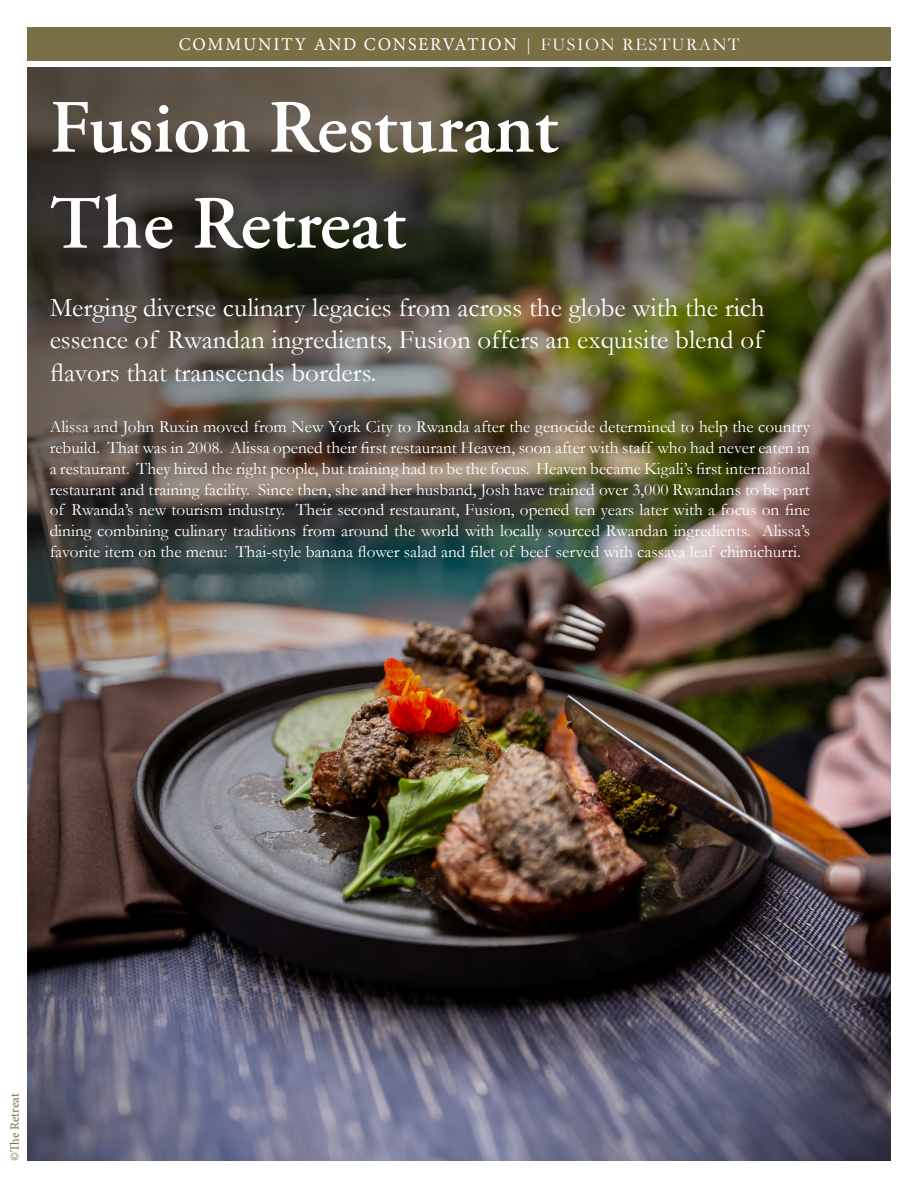
<style>
.page{position:relative;width:918px;height:1188px;background:#fff}
.page>*{position:absolute;margin:0;border:0;box-sizing:border-box;transform-origin:0 0}
.t1{font:600 75px/96px "Adobe Garamond Pro";color:#fff}
.t2{font:27px/32.4px "Garamond";color:#fff;text-align:justify}
.t3{font:18px "Minion Pro";letter-spacing:.1em;color:#fff}
.t4{font:17.25px/20.7px "Garamond";color:#fff;text-align:justify}
.t5{font:12.75px "Minion Pro";letter-spacing:-.005em;color:#797145}
.s1{font-family:"Garamond"}
</style>
<div class="page">
<div style="left:27px;top:27px;width:864px;height:33px;background:#797145"></div>
<img style="left:27px;top:68px;width:864px;height:1093px">
<p class="t3" style="left:179px;top:32px;width:562px">COMMUNITY AND CONSERVATION <span class="s1">| FUSION RESTURANT</span></p>
<h1 class="t1" style="left:50px;top:81px;width:510px">Fusion Resturant<br>The Retreat</h1>
<h2 class="t2" style="left:50px;top:291px;width:716px">Merging diverse culinary legacies from across the globe with the rich essence of Rwandan ingredients, Fusion offers an exquisite blend of flavors that transcends borders.</h2>
<p class="t4" style="left:50px;top:416px;width:762px">Alissa and John Ruxin moved from New York City to Rwanda after the genocide determined to help the country rebuild. That was in 2008. Alissa opened their first restaurant Heaven, soon after with staff who had never eaten in a restaurant. They hired the right people, but training had to be the focus. Heaven became Kigali’s first international restaurant and training facility. Since then, she and her husband, Josh have trained over 3,000 Rwandans to be part of Rwanda’s new tourism industry. Their second restaurant, Fusion, opened ten years later with a focus on fine dining combining culinary traditions from around the world with locally sourced Rwandan ingredients. Alissa’s favorite item on the menu: Thai-style banana flower salad and filet of beef served with cassava leaf chimichurri.</p>
<p class="t5" style="left:6px;top:1161px;width:69px;rotate:-90deg">©The Retreat</p>
</div>
